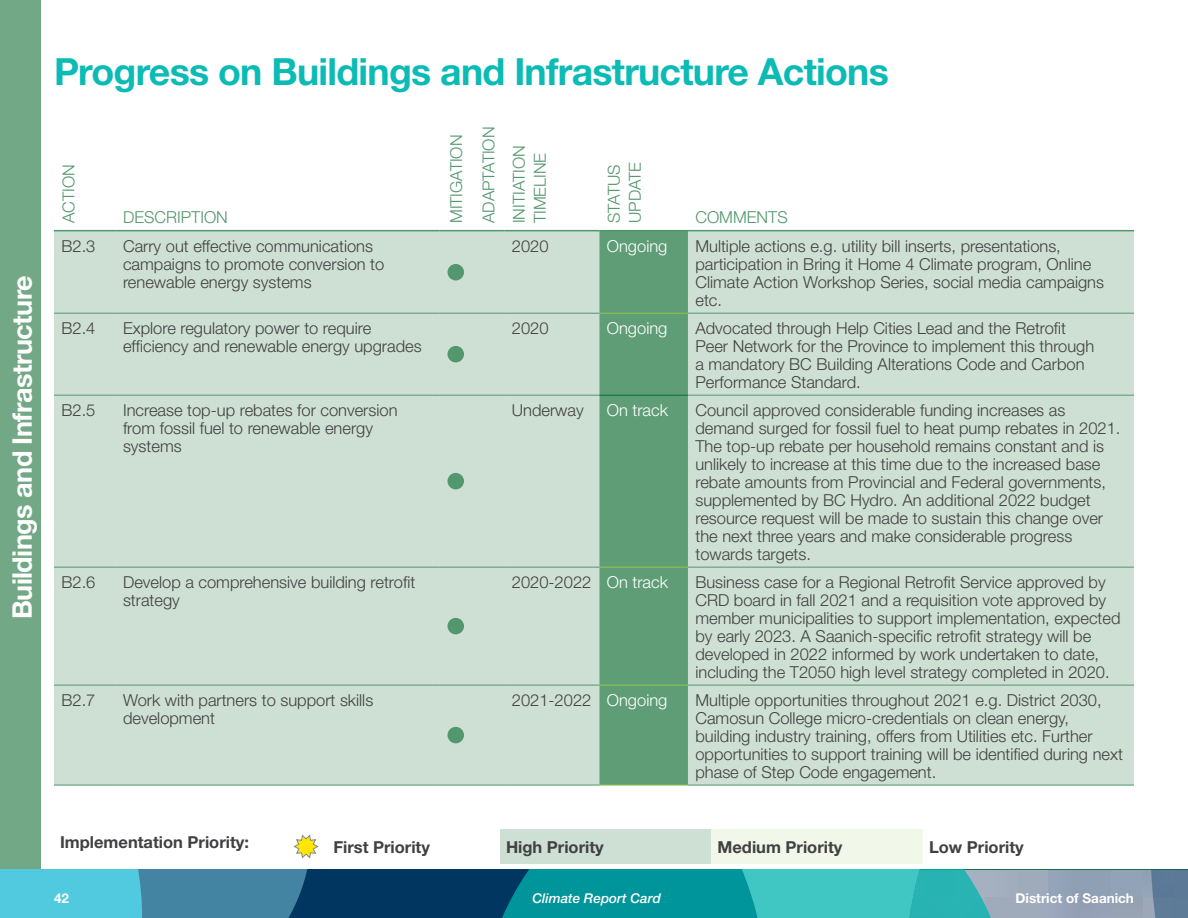
<style>
.page{position:relative;width:1188px;height:918px;background:#fff}
.page>*{position:absolute;margin:0;border:0;box-sizing:border-box;transform-origin:0 0}
.t1{font:700 37.5px "Helvetica Neue";letter-spacing:-.02em;color:#0cbbb5}
.t2{font:700 27px "Helvetica Neue";letter-spacing:-.02em;color:#fff}
.t3{font:300 16.5px/18px "Helvetica Neue";color:#414042}
.t4{font:300 16.5px/21px "Helvetica Neue";color:#52976d}
.t5{font:700 16.5px "Helvetica Neue";color:#414042}
.t6{font:300 16.5px "Helvetica Neue";color:#fff}
.t7{font:700 13.5px "Helvetica Neue";color:#fff}
.t8{font:italic 500 13.5px "Helvetica Neue";color:#fff}
.s1{color:#fff}
</style>
<div class="page">
<div style="left:0;top:0;width:40px;height:870px;background:#72a885"></div>
<div style="left:500px;top:829px;width:212px;height:35px;background:#cedfd3"></div>
<div style="left:712px;top:829px;width:211px;height:35px;background:#f1f7e9"></div>
<svg style="left:293px;top:835px;width:26px;height:24px"></svg>
<svg style="left:54px;top:229px;width:1080px;height:1px"></svg>
<div style="left:54px;top:231px;width:1080px;height:554px;background:#cedfd3"></div>
<div style="left:599px;top:231px;width:89px;height:554px;background:#5e9d76"></div>
<hr style="left:54px;top:313px;width:62px;height:1px;background:#52976d">
<hr style="left:116px;top:313px;width:324px;height:1px;background:#52976d">
<hr style="left:440px;top:313px;width:32px;height:1px;background:#52976d">
<hr style="left:472px;top:313px;width:32px;height:1px;background:#52976d">
<hr style="left:504px;top:313px;width:95px;height:1px;background:#52976d">
<hr style="left:688px;top:313px;width:446px;height:1px;background:#52976d">
<hr style="left:54px;top:395px;width:62px;height:1px;background:#52976d">
<hr style="left:116px;top:395px;width:324px;height:1px;background:#52976d">
<hr style="left:440px;top:395px;width:32px;height:1px;background:#52976d">
<hr style="left:472px;top:395px;width:32px;height:1px;background:#52976d">
<hr style="left:504px;top:395px;width:95px;height:1px;background:#52976d">
<hr style="left:688px;top:395px;width:446px;height:1px;background:#52976d">
<hr style="left:54px;top:567px;width:62px;height:1px;background:#52976d">
<hr style="left:116px;top:567px;width:324px;height:1px;background:#52976d">
<hr style="left:440px;top:567px;width:32px;height:1px;background:#52976d">
<hr style="left:472px;top:567px;width:32px;height:1px;background:#52976d">
<hr style="left:504px;top:567px;width:95px;height:1px;background:#52976d">
<hr style="left:688px;top:567px;width:446px;height:1px;background:#52976d">
<hr style="left:54px;top:685px;width:62px;height:1px;background:#52976d">
<hr style="left:116px;top:685px;width:324px;height:1px;background:#52976d">
<hr style="left:440px;top:685px;width:32px;height:1px;background:#52976d">
<hr style="left:472px;top:685px;width:32px;height:1px;background:#52976d">
<hr style="left:504px;top:685px;width:95px;height:1px;background:#52976d">
<hr style="left:688px;top:685px;width:446px;height:1px;background:#52976d">
<hr style="left:54px;top:785px;width:62px;height:1px;background:#52976d">
<hr style="left:116px;top:785px;width:324px;height:1px;background:#52976d">
<hr style="left:440px;top:785px;width:32px;height:1px;background:#52976d">
<hr style="left:472px;top:785px;width:32px;height:1px;background:#52976d">
<hr style="left:504px;top:785px;width:95px;height:1px;background:#52976d">
<hr style="left:688px;top:785px;width:446px;height:1px;background:#52976d">
<hr style="left:599px;top:395px;width:89px;height:1px;background:#007239">
<hr style="left:599px;top:313px;width:89px;height:1px;background:#91c84c">
<hr style="left:599px;top:567px;width:89px;height:1px;background:#91c84c">
<hr style="left:599px;top:685px;width:89px;height:1px;background:#91c84c">
<hr style="left:599px;top:785px;width:89px;height:1px;background:#91c84c">
<hr style="left:54px;top:230px;width:62px;height:1px;background:#52976d">
<hr style="left:116px;top:230px;width:324px;height:1px;background:#52976d">
<hr style="left:440px;top:230px;width:32px;height:1px;background:#52976d">
<hr style="left:472px;top:230px;width:32px;height:1px;background:#52976d">
<hr style="left:504px;top:230px;width:95px;height:1px;background:#52976d">
<hr style="left:599px;top:230px;width:89px;height:1px;background:#52976d">
<hr style="left:688px;top:230px;width:446px;height:1px;background:#52976d">
<div style="left:448px;top:264px;width:16px;height:16px;background:#52976d;border-radius:50%"></div>
<div style="left:448px;top:346px;width:16px;height:16px;background:#52976d;border-radius:50%"></div>
<div style="left:448px;top:473px;width:16px;height:16px;background:#52976d;border-radius:50%"></div>
<div style="left:448px;top:618px;width:16px;height:16px;background:#52976d;border-radius:50%"></div>
<div style="left:448px;top:727px;width:16px;height:16px;background:#52976d;border-radius:50%"></div>
<svg style="left:0;top:870px;width:1188px;height:48px;background:#3691a4"></svg>
<h2 class="t2" style="left:6px;top:619px;width:345px;rotate:-90deg">Buildings and Infrastructure</h2>
<h1 class="t1" style="left:54px;top:48px;width:836px">Progress on Buildings and Infrastructure Actions</h1>
<p class="t4" style="left:58px;top:223px;width:60px;rotate:-90deg">ACTION</p>
<p class="t4" style="left:123px;top:206px;width:106px">DESCRIPTION</p>
<p class="t4" style="left:440px;top:223px;width:98px;line-height:32.4px;rotate:-90deg">MITIGATION<br>ADAPTATION</p>
<p class="t4" style="left:508px;top:223px;width:79px;rotate:-90deg">INITIATION<br>TIMELINE</p>
<p class="t4" style="left:603px;top:223px;width:63px;rotate:-90deg">STATUS<br>UPDATE</p>
<p class="t4" style="left:695px;top:206px;width:94px">COMMENTS</p>
<p class="t3" style="left:61px;top:236px;width:35px">B2.3</p>
<p class="t3" style="left:123px;top:236px;width:263px">Carry out effective communications campaigns to promote conversion to renewable energy systems</p>
<p class="t3" style="left:512px;top:236px;width:38px">2020</p>
<p class="t6" style="left:607px;top:236px;width:62px">Ongoing</p>
<p class="t3" style="left:695px;top:236px;width:410px">Multiple actions e.g. utility bill inserts, presentations, participation in Bring it Home 4 Climate program, Online Climate Action Workshop Series, social media campaigns etc.</p>
<p class="t3" style="left:61px;top:318px;width:35px">B2.4</p>
<p class="t3" style="left:123px;top:318px;width:300px">Explore regulatory power to require efficiency and renewable energy upgrades</p>
<p class="t3" style="left:512px;top:318px;width:38px">2020</p>
<p class="t6" style="left:607px;top:318px;width:62px">Ongoing</p>
<p class="t3" style="left:695px;top:318px;width:400px">Advocated through Help Cities Lead and the Retrofit Peer Network for the Province to implement this through a mandatory BC Building Alterations Code and Carbon Performance Standard.</p>
<p class="t3" style="left:61px;top:400px;width:35px">B2.5</p>
<p class="t3" style="left:123px;top:400px;width:276px">Increase top-up rebates for conversion from fossil fuel to renewable energy systems</p>
<p class="t3" style="left:512px;top:400px;width:73px">Underway</p>
<p class="t6" style="left:607px;top:400px;width:63px">On track</p>
<p class="t3" style="left:695px;top:400px;width:427px">Council approved considerable funding increases as demand surged for fossil fuel to heat pump rebates in 2021.<br>The top-up rebate per household remains constant and is unlikely to increase at this time due to the increased base rebate amounts from Provincial and Federal governments, supplemented by BC Hydro. An additional 2022 budget resource request will be made to sustain this change over the next three years and make considerable progress towards targets.</p>
<p class="t3" style="left:61px;top:572px;width:35px">B2.6</p>
<p class="t3" style="left:123px;top:572px;width:294px">Develop a comprehensive building retrofit strategy</p>
<p class="t3" style="left:512px;top:572px;width:158px">2020-2022 <span class="s1">On track</span></p>
<p class="t3" style="left:695px;top:572px;width:427px">Business case for a Regional Retrofit Service approved by CRD board in fall 2021 and a requisition vote approved by member municipalities to support implementation, expected by early 2023. A Saanich-specific retrofit strategy will be developed in 2022 informed by work undertaken to date, including the T2050 high level strategy completed in 2020.</p>
<p class="t3" style="left:61px;top:690px;width:35px">B2.7</p>
<p class="t3" style="left:123px;top:690px;width:252px">Work with partners to support skills development</p>
<p class="t3" style="left:512px;top:690px;width:157px">2021-2022 <span class="s1">Ongoing</span></p>
<p class="t3" style="left:695px;top:690px;width:429px">Multiple opportunities throughout 2021 e.g. District 2030, Camosun College micro-credentials on clean energy, building industry training, offers from Utilities etc. Further opportunities to support training will be identified during next phase of Step Code engagement.</p>
<p class="t5" style="left:60px;top:832px;width:191px">Implementation Priority:</p>
<p class="t5" style="left:334px;top:837px;width:98px">First Priority</p>
<p class="t5" style="left:506px;top:837px;width:99px">High Priority</p>
<p class="t5" style="left:718px;top:837px;width:126px">Medium Priority</p>
<p class="t5" style="left:929px;top:837px;width:96px">Low Priority</p>
<p class="t7" style="left:54px;top:890px;width:17px">42</p>
<p class="t8" style="left:532px;top:890px;width:130px">Climate Report Card</p>
<p class="t7" style="left:1016px;top:890px;width:120px">District of Saanich</p>
</div>
